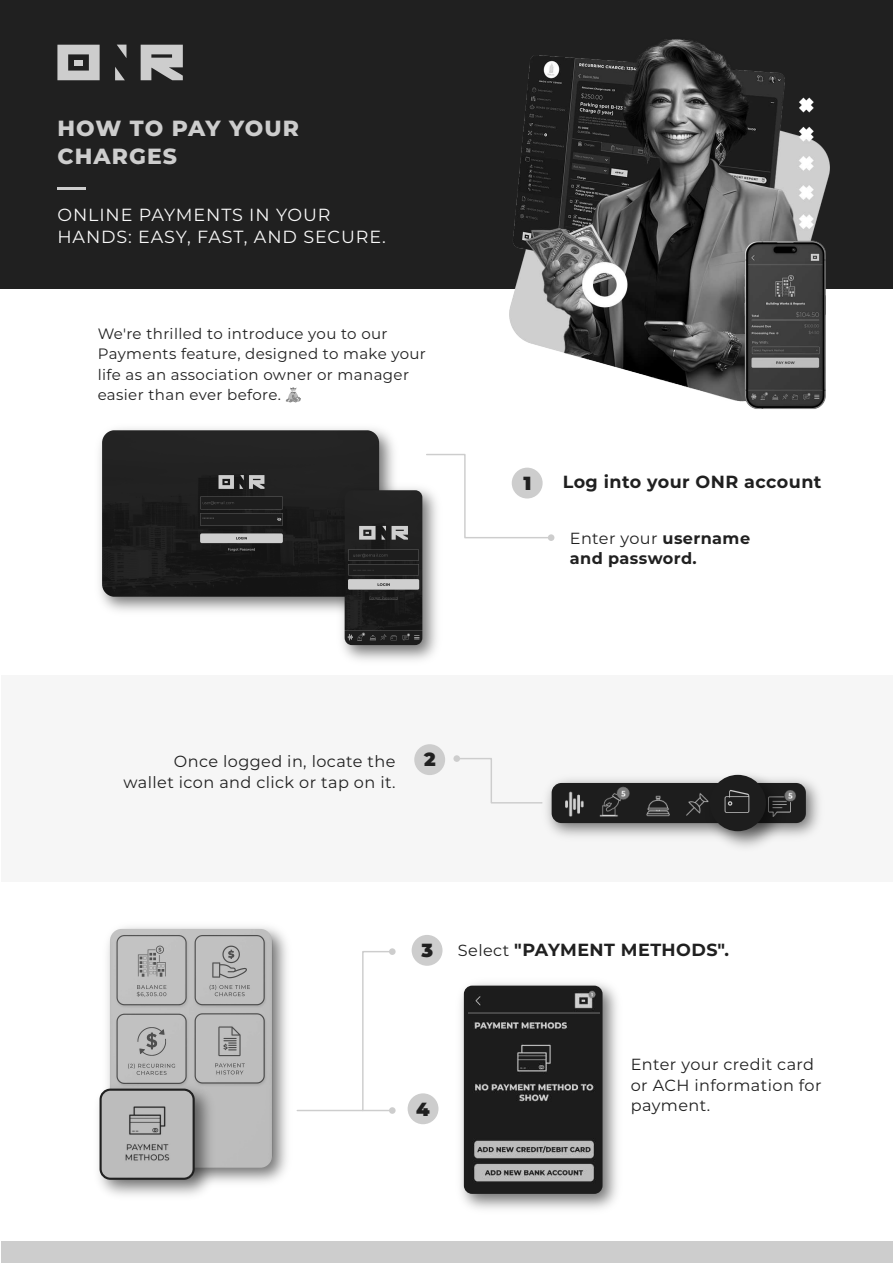
<style>
.page{position:relative;width:893px;height:1263px;background:#fff}
.page>*{position:absolute;margin:0;border:0;box-sizing:border-box;transform-origin:0 0}
.t1{font:800 21.9px/27.9px "Montserrat";letter-spacing:.05em;color:#cdcdcd}
.t2{font:900 19.05px "Montserrat";color:#202020}
.t3{font:17.55px/21.9px "Montserrat";letter-spacing:.05em;color:#f9f9f9}
.t4{font:700 17.55px "Montserrat";letter-spacing:.025em;color:#202020}
.t5{font:16.05px/20.4px "Montserrat";letter-spacing:.025em;color:#202020;text-align:right}
.t6{font:700 16.05px/20.4px "Montserrat";letter-spacing:.025em;color:#202020}
.t7{font:15px/20.4px "Montserrat";letter-spacing:.025em;color:#202020}
.s1{font-weight:400}
.s2{font-weight:400;font-size:16.05px}
</style>
<div class="page">
<div style="left:1px;top:675px;width:892px;height:207px;background:#f6f6f6"></div>
<div style="left:0;top:0;width:893px;height:288px;background:#202020"></div>
<hr style="left:57px;top:187px;width:29px;height:3px;background:#cdcdcd">
<svg style="left:115px;top:67px;width:10px;height:13px"></svg>
<svg style="left:117px;top:45px;width:9px;height:13px"></svg>
<svg style="left:141px;top:45px;width:42px;height:35px"></svg>
<svg style="left:57px;top:45px;width:43px;height:35px"></svg>
<div style="left:74px;top:60px;width:9px;height:5px;background:#cdcdcd"></div>
<div style="left:414px;top:744px;width:31px;height:31px;background:#cdcdcd;border-radius:50%"></div>
<svg style="left:426px;top:454px;width:91px;height:85px"></svg>
<svg style="left:458px;top:758px;width:34px;height:19px"></svg>
<div style="left:453px;top:755px;width:7px;height:7px;background:#cdcdcd;border-radius:50%"></div>
<div style="left:1px;top:1242px;width:892px;height:21px;background:#cdcdcd"></div>
<img style="left:468px;top:39px;width:346px;height:296px">
<img style="left:1px;top:777px;width:576px;height:465px">
<img style="left:110px;top:929px;width:162px;height:239px">
<img style="left:86px;top:1075px;width:138px;height:135px">
<img style="left:101px;top:1090px;width:93px;height:89px">
<div style="left:100px;top:1088px;width:95px;height:92px;border:2px solid #202020;border-radius:10px"></div>
<div style="left:412px;top:935px;width:30px;height:31px;background:#cdcdcd;border-radius:50%"></div>
<div style="left:408px;top:1093px;width:30px;height:31px;background:#cdcdcd;border-radius:50%"></div>
<div style="left:389px;top:948px;width:7px;height:7px;background:#cdcdcd;border-radius:50%"></div>
<svg style="left:296px;top:950px;width:98px;height:162px"></svg>
<div style="left:389px;top:1107px;width:7px;height:7px;background:#cdcdcd;border-radius:50%"></div>
<img style="left:451px;top:973px;width:166px;height:245px">
<div style="left:464px;top:986px;width:138px;height:208px;background:#1d1d1d;border-radius:8px"></div>
<img style="left:469px;top:990px;width:130px;height:192px">
<img style="left:517px;top:109px;width:369px;height:757px">
<img style="left:710px;top:775px;width:56px;height:56px;border-radius:28px">
<img style="left:99px;top:428px;width:295px;height:183px">
<img style="left:102px;top:430px;width:277px;height:167px">
<img style="left:332px;top:465px;width:115px;height:196px">
<img style="left:345px;top:490px;width:77px;height:155px">
<h1 class="t1" style="left:57px;top:114px;width:243px">HOW TO PAY YOUR<br>CHARGES</h1>
<p class="t3" style="left:57px;top:205px;width:330px">ONLINE PAYMENTS IN YOUR<br>HANDS: EASY, FAST, AND SECURE.</p>
<p class="t7" style="left:98px;top:324px;width:330px">We're thrilled to introduce you to our Payments feature, designed to make your life as an association owner or manager easier than ever before.</p>
<p class="t2" style="left:523px;top:472px;width:9px">1</p>
<p class="t4" style="left:563px;top:474px;width:260px">Log into your ONR account</p>
<p class="t6" style="left:570px;top:529px;width:182px"><span class="s1">Enter your</span> username and password.</p>
<p class="t5" style="left:124px;top:753px;width:273px">Once logged in, locate the wallet icon and click or tap on it.</p>
<p class="t2" style="left:424px;top:748px;width:13px">2</p>
<p class="t2" style="left:422px;top:939px;width:13px">3</p>
<p class="t4" style="left:458px;top:943px;width:273px"><span class="s2">Select</span> "PAYMENT METHODS".</p>
<p class="t2" style="left:416px;top:1098px;width:15px">4</p>
<p class="t5" style="left:631px;top:1056px;width:192px;text-align:left">Enter your credit card or ACH information for payment.</p>
</div>
